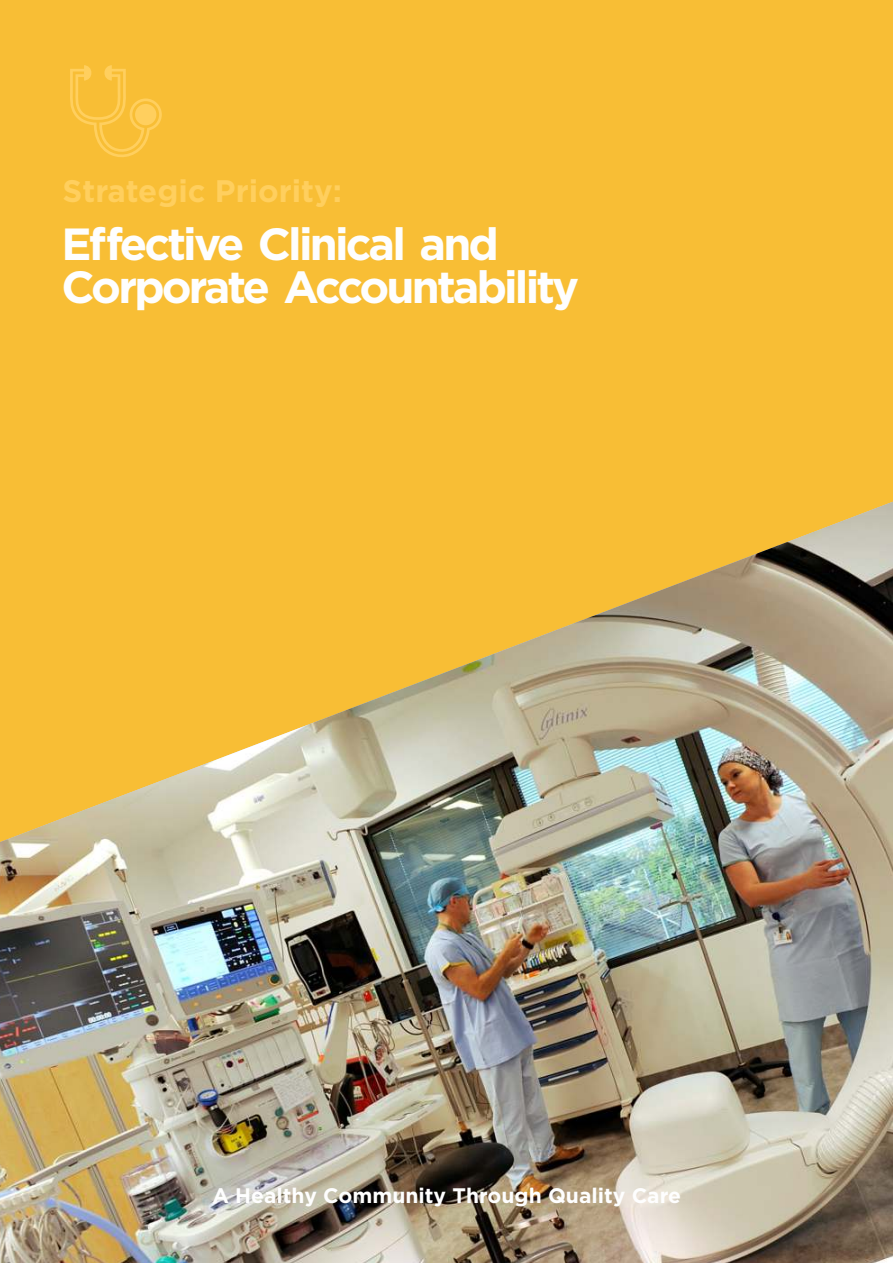
<style>
.page{position:relative;width:893px;height:1263px;background:#fff}
.page>*{position:absolute;margin:0;border:0;box-sizing:border-box;transform-origin:0 0}
.t1{font:700 45px/43.2px "Gotham";letter-spacing:-.065em;color:#fefefe}
.t2{font:700 31.2px "Gotham";color:#ffcf5e}
.t3{font:700 21px "Gotham";color:#fefefe}
</style>
<div class="page">
<div style="left:0;top:0;width:893px;height:906px;background:#f8be35"></div>
<img style="left:0;top:502px;width:893px;height:761px">
<svg style="left:70px;top:65px;width:92px;height:92px"></svg>
<p class="t2" style="left:63px;top:177px;width:281px">Strategic Priority:</p>
<p class="t1" style="left:61px;top:225px;width:519px">Effective Clinical and<br>Corporate Accountability</p>
<p class="t3" style="left:212px;top:1186px;width:470px">A Healthy Community Through Quality Care</p>
</div>
